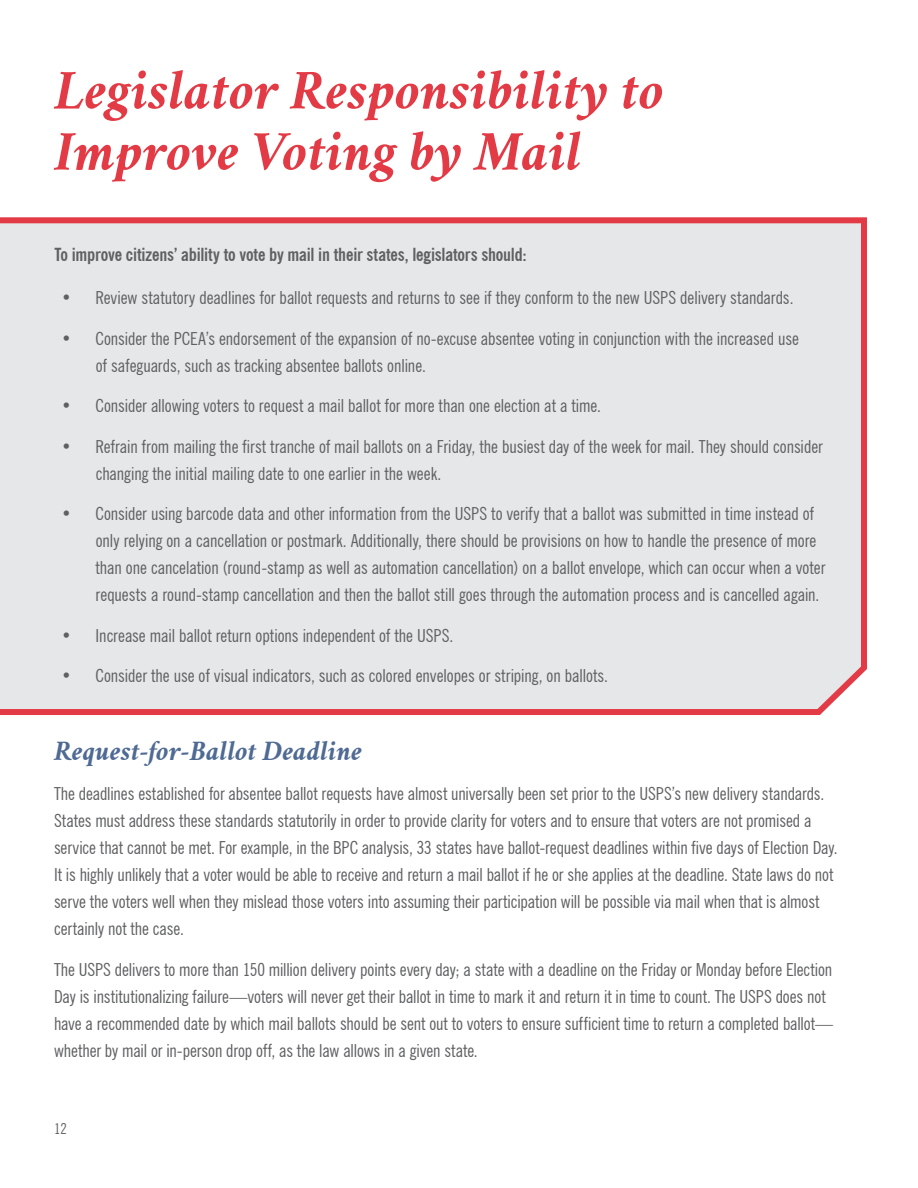
<style>
.page{position:relative;width:918px;height:1188px;background:#fff}
.page>*{position:absolute;margin:0;border:0;box-sizing:border-box;transform-origin:0 0}
.t1{font:italic 700 51px/61.2px "Crimson Text";color:#e33b45}
.t2{font:italic 700 25.5px "Crimson Text";letter-spacing:-.005em;color:#4f6a93}
.t3{font:condensed 18px/27px "News Gothic BT";letter-spacing:-.005em;color:#5f6062}
.t4{font:700 condensed 18px "News Gothic BT";letter-spacing:-.01em;color:#5f6062}
.t5{font:condensed 15px "News Gothic BT";color:#5f6062}
</style>
<div class="page">
<div style="left:0;top:217px;width:867px;height:498px;background:#e6e7e8"></div>
<h1 class="t1" style="left:54px;top:60px;width:611px">Legislator Responsibility to<br>Improve Voting by Mail</h1>
<p class="t4" style="left:54px;top:244px;width:474px">To improve citizens’ ability to vote by mail in their states, legislators should:</p>
<p class="t3" style="left:61px;top:284px;width:734px">• Review statutory deadlines for ballot requests and returns to see if they conform to the new USPS delivery standards.</p>
<p class="t3" style="left:96px;top:325px;width:705px;text-indent:-35px">• Consider the PCEA’s endorsement of the expansion of no-excuse absentee voting in conjunction with the increased use of safeguards, such as tracking absentee ballots online.</p>
<p class="t3" style="left:61px;top:392px;width:541px">• Consider allowing voters to request a mail ballot for more than one election at a time.</p>
<p class="t3" style="left:96px;top:433px;width:729px;text-indent:-35px">• Refrain from mailing the first tranche of mail ballots on a Friday, the busiest day of the week for mail. They should consider changing the initial mailing date to one earlier in the week.</p>
<p class="t3" style="left:96px;top:500px;width:732px;text-indent:-34px">• Consider using barcode data and other information from the USPS to verify that a ballot was submitted in time instead of only relying on a cancellation or postmark. Additionally, there should be provisions on how to handle the presence of more than one cancelation (round-stamp as well as automation cancellation) on a ballot envelope, which can occur when a voter requests a round-stamp cancellation and then the ballot still goes through the automation process and is cancelled again.</p>
<p class="t3" style="left:61px;top:622px;width:394px">• Increase mail ballot return options independent of the USPS.</p>
<p class="t3" style="left:61px;top:662px;width:548px">• Consider the use of visual indicators, such as colored envelopes or striping, on ballots.</p>
<h2 class="t2" style="left:54px;top:736px;width:310px">Request-for-Ballot Deadline</h2>
<p class="t3" style="left:54px;top:780px;width:785px">The deadlines established for absentee ballot requests have almost universally been set prior to the USPS’s new delivery standards.<br>States must address these standards statutorily in order to provide clarity for voters and to ensure that voters are not promised a service that cannot be met. For example, in the BPC analysis, 33 states have ballot-request deadlines within five days of Election Day.<br>It is highly unlikely that a voter would be able to receive and return a mail ballot if he or she applies at the deadline. State laws do not serve the voters well when they mislead those voters into assuming their participation will be possible via mail when that is almost certainly not the case.</p>
<p class="t3" style="left:54px;top:956px;width:781px">The USPS delivers to more than 150 million delivery points every day; a state with a deadline on the Friday or Monday before Election Day is institutionalizing failure—voters will never get their ballot in time to mark it and return it in time to count. The USPS does not have a recommended date by which mail ballots should be sent out to voters to ensure sufficient time to return a completed ballot— whether by mail or in-person drop off, as the law allows in a given state.</p>
<p class="t5" style="left:54px;top:1120px;width:14px">12</p>
</div>
